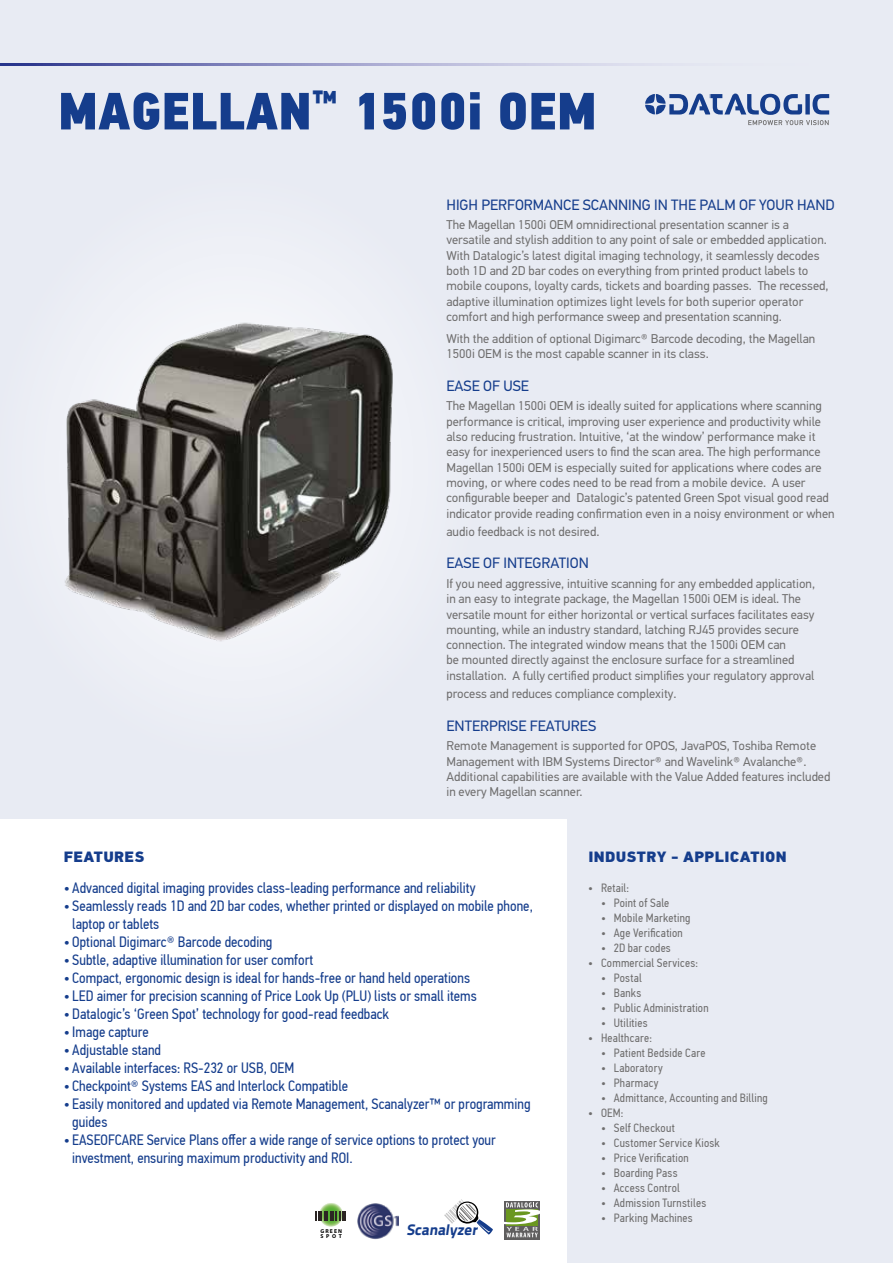
<style>
.page{position:relative;width:893px;height:1263px;background:#e8ebf3}
.page>*{position:absolute;margin:0;border:0;box-sizing:border-box;transform-origin:0 0}
.t1{font:52.5px "PF Din Text Cond Pro X Black";letter-spacing:.01em;color:#153d8c}
.t2{font:italic 800 15.3px "Titillium Text 22 L";color:#153d8c}
.t3{font:15px/18px "PF Din Text Cond Pro";color:#153d8c}
.t4{font:15px "PF Din Text Pro";color:#153d8c}
.t5{font:900 15px "PF Din Text Pro";letter-spacing:.02em;color:#153d8c}
.t6{font:12.75px/15.3px "PF Din Text Pro";color:#706f6f}
.t7{font:12px "PF Din Text Cond Pro";letter-spacing:.02em;color:#706f6f}
.t8{font:700 5.7px/5.7px "Myriad Pro";letter-spacing:.2em;color:#000}
</style>
<div class="page">
<svg style="left:0;top:64px;width:645px;height:1px"></svg>
<div style="left:0;top:820px;width:567px;height:443px;background:#fff"></div>
<img style="left:357px;top:1203px;width:42px;height:37px">
<svg style="left:318px;top:1202px;width:25px;height:25px"></svg>
<svg style="left:315px;top:1211px;width:31px;height:9px"></svg>
<svg style="left:504px;top:1201px;width:36px;height:38px"></svg>
<svg style="left:504px;top:1202px;width:36px;height:35px"></svg>
<svg style="left:444px;top:1199px;width:49px;height:35px"></svg>
<svg style="left:645px;top:94px;width:184px;height:31px"></svg>
<img style="left:65px;top:303px;width:328px;height:338px">
<h1 class="t1" style="left:58px;top:78px;width:539px">MAGELLAN<sup>™</sup> 1500i OEM</h1>
<p class="t4" style="left:446px;top:196px;width:390px">HIGH PERFORMANCE SCANNING IN THE PALM OF YOUR HAND</p>
<p class="t6" style="left:446px;top:217px;width:384px">The Magellan 1500i OEM omnidirectional presentation scanner is a versatile and stylish addition to any point of sale or embedded application.<br>With Datalogic’s latest digital imaging technology, it seamlessly decodes both 1D and 2D bar codes on everything from printed product labels to mobile coupons, loyalty cards, tickets and boarding passes. The recessed, adaptive illumination optimizes light levels for both superior operator comfort and high performance sweep and presentation scanning.</p>
<p class="t6" style="left:446px;top:331px;width:370px">With the addition of optional Digimarc® Barcode decoding, the Magellan<br>1500i OEM is the most capable scanner in its class.</p>
<p class="t4" style="left:446px;top:377px;width:84px">EASE OF USE</p>
<p class="t6" style="left:446px;top:398px;width:390px">The Magellan 1500i OEM is ideally suited for applications where scanning performance is critical, improving user experience and productivity while also reducing frustration. Intuitive, ‘at the window’ performance make it easy for inexperienced users to find the scan area. The high performance Magellan 1500i OEM is especially suited for applications where codes are moving, or where codes need to be read from a mobile device. A user configurable beeper and Datalogic’s patented Green Spot visual good read indicator provide reading confirmation even in a noisy environment or when</p>
<p class="t6" style="left:446px;top:524px;width:154px">audio feedback is not desired.</p>
<p class="t4" style="left:446px;top:554px;width:144px">EASE OF INTEGRATION</p>
<p class="t6" style="left:446px;top:576px;width:370px">If you need aggressive, intuitive scanning for any embedded application, in an easy to integrate package, the Magellan 1500i OEM is ideal. The versatile mount for either horizontal or vertical surfaces facilitates easy mounting, while an industry standard, latching RJ45 provides secure connection. The integrated window means that the 1500i OEM can<br>be mounted directly against the enclosure surface for a streamlined installation. A fully certified product simplifies your regulatory approval</p>
<p class="t6" style="left:446px;top:686px;width:232px">process and reduces compliance complexity.</p>
<p class="t4" style="left:446px;top:717px;width:151px">ENTERPRISE FEATURES</p>
<p class="t6" style="left:446px;top:738px;width:385px">Remote Management is supported for OPOS, JavaPOS, Toshiba Remote Management with IBM Systems Director® and Wavelink® Avalanche®.<br>Additional capabilities are available with the Value Added features included in every Magellan scanner.</p>
<p class="t5" style="left:64px;top:847px;width:82px">FEATURES</p>
<p class="t3" style="left:64px;top:879px;width:413px">• Advanced digital imaging provides class-leading performance and reliability</p>
<p class="t3" style="left:72px;top:897px;width:462px;text-indent:-9px">• Seamlessly reads 1D and 2D bar codes, whether printed or displayed on mobile phone, laptop or tablets</p>
<p class="t3" style="left:64px;top:933px;width:210px">• Optional Digimarc® Barcode decoding</p>
<p class="t3" style="left:64px;top:951px;width:251px">• Subtle, adaptive illumination for user comfort</p>
<p class="t3" style="left:64px;top:969px;width:408px">• Compact, ergonomic design is ideal for hands-free or hand held operations</p>
<p class="t3" style="left:64px;top:987px;width:415px">• LED aimer for precision scanning of Price Look Up (PLU) lists or small items</p>
<p class="t3" style="left:64px;top:1005px;width:327px">• Datalogic’s ‘Green Spot’ technology for good-read feedback</p>
<p class="t3" style="left:64px;top:1023px;width:86px">• Image capture</p>
<p class="t3" style="left:64px;top:1041px;width:99px">• Adjustable stand</p>
<p class="t3" style="left:64px;top:1059px;width:232px">• Available interfaces: RS-232 or USB, OEM</p>
<p class="t3" style="left:64px;top:1077px;width:286px">• Checkpoint® Systems EAS and Interlock Compatible</p>
<p class="t3" style="left:72px;top:1095px;width:460px;text-indent:-9px">• Easily monitored and updated via Remote Management, Scanalyzer™ or programming guides</p>
<p class="t3" style="left:72px;top:1131px;width:425px;text-indent:-9px">• EASEOFCARE Service Plans offer a wide range of service options to protect your investment, ensuring maximum productivity and ROI.</p>
<p class="t8" style="left:320px;top:1228px;width:23px">GREEN<br>SPOT</p>
<p class="t2" style="left:406px;top:1217px;width:75px">Scanalyzer</p>
<p class="t5" style="left:588px;top:847px;width:200px">INDUSTRY - APPLICATION</p>
<p class="t7" style="left:588px;top:880px;width:42px">• Retail:</p>
<p class="t7" style="left:601px;top:895px;width:70px">• Point of Sale</p>
<p class="t7" style="left:601px;top:910px;width:91px">• Mobile Marketing</p>
<p class="t7" style="left:601px;top:925px;width:83px">• Age Verification</p>
<p class="t7" style="left:601px;top:940px;width:71px">• 2D bar codes</p>
<p class="t7" style="left:588px;top:955px;width:111px">• Commercial Services:</p>
<p class="t7" style="left:601px;top:970px;width:42px">• Postal</p>
<p class="t7" style="left:601px;top:985px;width:42px">• Banks</p>
<p class="t7" style="left:601px;top:1000px;width:109px">• Public Administration</p>
<p class="t7" style="left:601px;top:1015px;width:48px">• Utilities</p>
<p class="t7" style="left:588px;top:1030px;width:65px">• Healthcare:</p>
<p class="t7" style="left:601px;top:1045px;width:106px">• Patient Bedside Care</p>
<p class="t7" style="left:601px;top:1060px;width:63px">• Laboratory</p>
<p class="t7" style="left:601px;top:1075px;width:59px">• Pharmacy</p>
<p class="t7" style="left:601px;top:1090px;width:168px">• Admittance, Accounting and Billing</p>
<p class="t7" style="left:588px;top:1105px;width:37px">• OEM:</p>
<p class="t7" style="left:601px;top:1120px;width:75px">• Self Checkout</p>
<p class="t7" style="left:601px;top:1135px;width:120px">• Customer Service Kiosk</p>
<p class="t7" style="left:601px;top:1150px;width:89px">• Price Verification</p>
<p class="t7" style="left:601px;top:1165px;width:78px">• Boarding Pass</p>
<p class="t7" style="left:601px;top:1180px;width:80px">• Access Control</p>
<p class="t7" style="left:601px;top:1195px;width:107px">• Admission Turnstiles</p>
<p class="t7" style="left:601px;top:1210px;width:93px">• Parking Machines</p>
</div>
